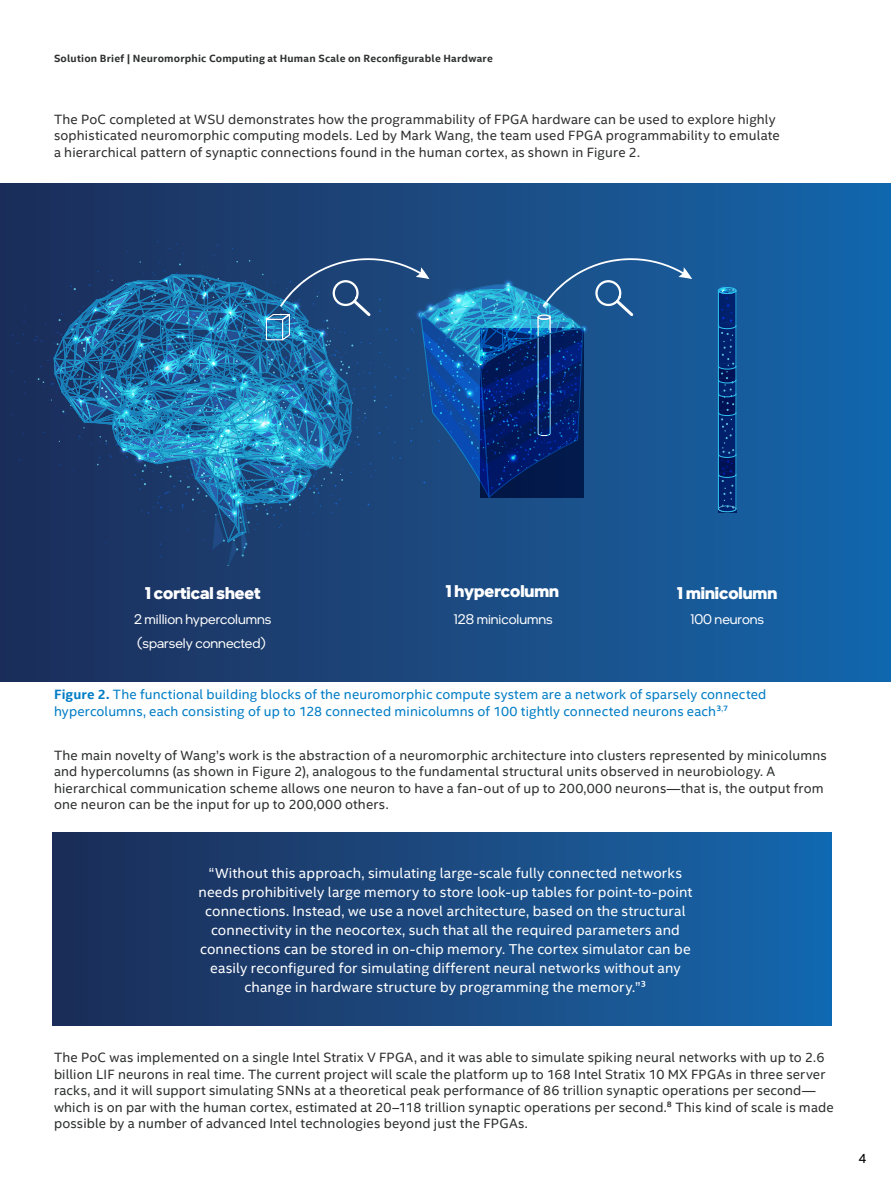
<style>
.page{position:relative;width:891px;height:1188px;background:#fff}
.page>*{position:absolute;margin:0;border:0;box-sizing:border-box;transform-origin:0 0}
.t1{font:700 16.95px "Intel One Display";color:#fff}
.t2{font:14.25px/19px "Intel Clear";letter-spacing:.01em;color:#fff;text-align:center}
.t3{font:13.8px/23.7px "Intel One Display";color:#fff}
.t4{font:13.5px/16.5px "Intel Clear";letter-spacing:.01em;color:#2e2f2f}
.t5{font:13.5px/16.5px "Intel Clear";letter-spacing:.01em;color:#007dc5}
.t6{font:13.5px "Intel Clear";color:#000}
.t7{font:700 10.5px "Intel Clear";letter-spacing:.02em;color:#2e2f2f}
.s1{font-weight:700}
</style>
<div class="page">
<div style="left:53px;top:833px;width:779px;height:193px;background:linear-gradient(to right,#1d2c55,#1668ad)"></div>
<div style="left:0;top:184px;width:891px;height:498px;background:linear-gradient(to right,#1e2d57,#1566ab)"></div>
<svg style="left:718px;top:285px;width:19px;height:227px;background:#0a3c81"></svg>
<svg style="left:31px;top:228px;width:661px;height:338px;background:#1c528a"></svg>
<p class="t7" style="left:54px;top:52px;width:440px">Solution Brief | Neuromorphic Computing at Human Scale on Reconfigurable Hardware</p>
<p class="t4" style="left:54px;top:111px;width:727px">The PoC completed at WSU demonstrates how the programmability of FPGA hardware can be used to explore highly sophisticated neuromorphic computing models. Led by Mark Wang, the team used FPGA programmability to emulate a hierarchical pattern of synaptic connections found in the human cortex, as shown in Figure 2.</p>
<p class="t1" style="left:446px;top:580px;width:115px">1 hypercolumn</p>
<p class="t3" style="left:454px;top:608px;width:100px">128 minicolumns</p>
<p class="t3" style="left:690px;top:608px;width:75px">100 neurons</p>
<p class="t1" style="left:145px;top:582px;width:117px">1 cortical sheet</p>
<p class="t1" style="left:677px;top:582px;width:101px">1 minicolumn</p>
<p class="t3" style="left:134px;top:608px;width:139px">2 million hypercolumns (sparsely connected)</p>
<p class="t5" style="left:54px;top:687px;width:714px"><span class="s1">Figure 2.</span> The functional building blocks of the neuromorphic compute system are a network of sparsely connected hypercolumns, each consisting of up to 128 connected minicolumns of 100 tightly connected neurons each³<sup>,</sup>⁷</p>
<p class="t4" style="left:54px;top:747px;width:774px">The main novelty of Wang’s work is the abstraction of a neuromorphic architecture into clusters represented by minicolumns and hypercolumns (as shown in Figure 2), analogous to the fundamental structural units observed in neurobiology. A hierarchical communication scheme allows one neuron to have a fan-out of up to 200,000 neurons—that is, the output from one neuron can be the input for up to 200,000 others.</p>
<p class="t2" style="left:198px;top:863px;width:496px">“Without this approach, simulating large-scale fully connected networks needs prohibitively large memory to store look-up tables for point-to-point connections. Instead, we use a novel architecture, based on the structural connectivity in the neocortex, such that all the required parameters and connections can be stored in on-chip memory. The cortex simulator can be easily reconfigured for simulating different neural networks without any change in hardware structure by programming the memory.”³</p>
<p class="t4" style="left:54px;top:1050px;width:781px">The PoC was implemented on a single Intel Stratix V FPGA, and it was able to simulate spiking neural networks with up to 2.6 billion LIF neurons in real time. The current project will scale the platform up to 168 Intel Stratix 10 MX FPGAs in three server racks, and it will support simulating SNNs at a theoretical peak performance of 86 trillion synaptic operations per second— which is on par with the human cortex, estimated at 20–118 trillion synaptic operations per second.⁸ This kind of scale is made possible by a number of advanced Intel technologies beyond just the FPGAs.</p>
<p class="t6" style="left:858px;top:1150px;width:10px">4</p>
</div>
